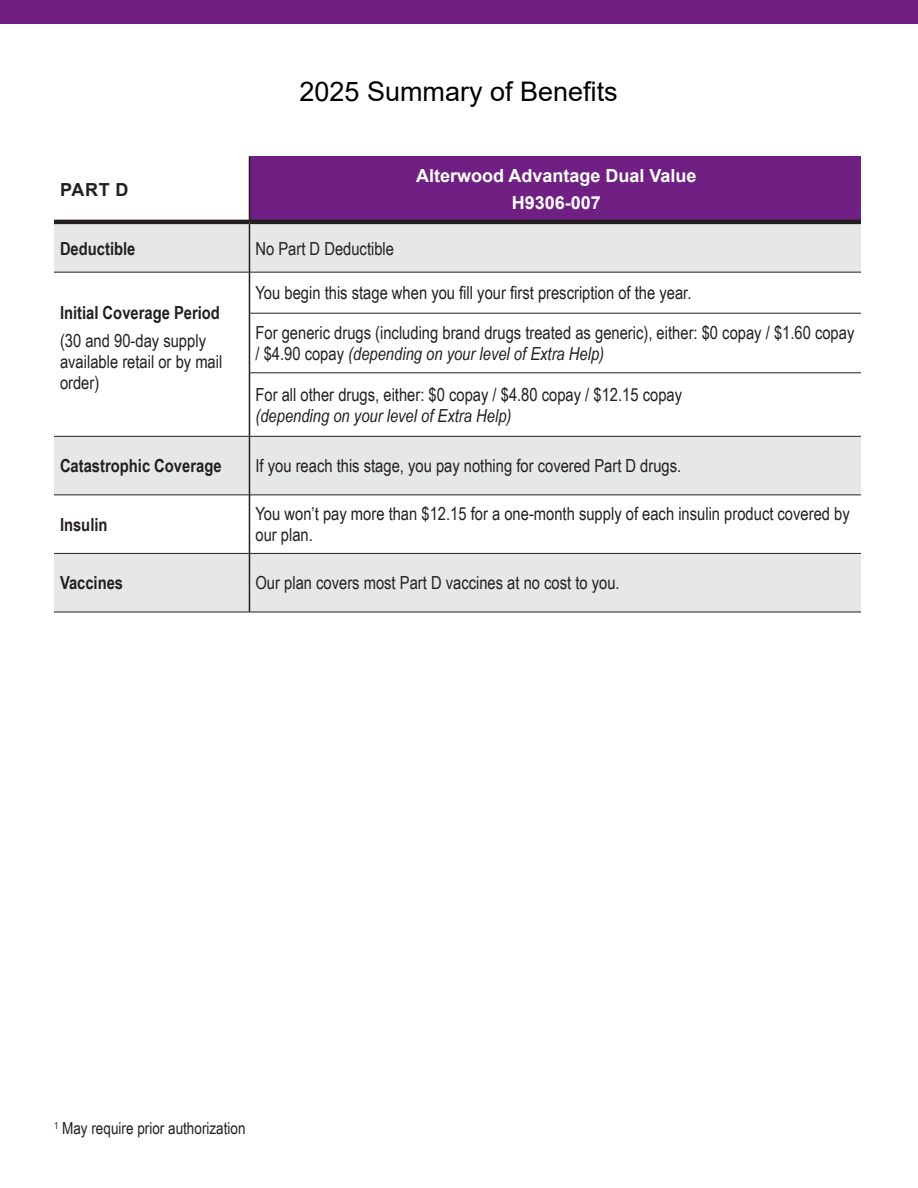
<style>
.page{position:relative;width:918px;height:1188px;background:#fff}
.page>*{position:absolute;margin:0;border:0;box-sizing:border-box;transform-origin:0 0}
.Header_Red_Book_18_24{font:27px "Arial";color:#000}
.t1{font:18px/21px "Arial Narrow";color:#231f20}
.t2{font:700 18px "Arial Narrow";color:#231f20}
.Body_Copy_Black_Book_12_18{font:700 18px/27px "Arial";color:#fff;text-align:center}
.t3{font:700 18px "Arial";color:#231f20}
.Body_Copy_Black_Book_12_18-2{font:16.5px "Arial Narrow";color:#231f20}
.s1{font-style:italic}
</style>
<div class="page">
<div style="left:0;top:0;width:918px;height:23px;background:#702082"></div>
<div style="left:249px;top:157px;width:614px;height:65px;background:#702082"></div>
<div style="left:54px;top:224px;width:807px;height:48px;background:#e6e7e9"></div>
<div style="left:54px;top:437px;width:807px;height:175px;background:#e6e7e9"></div>
<svg style="left:54px;top:496px;width:807px;height:57px"></svg>
<hr style="left:249px;top:224px;width:1px;height:48px;background:#231f20">
<hr style="left:249px;top:272px;width:1px;height:41px;background:#231f20">
<hr style="left:249px;top:313px;width:1px;height:60px;background:#231f20">
<hr style="left:249px;top:373px;width:1px;height:63px;background:#231f20">
<hr style="left:249px;top:437px;width:1px;height:58px;background:#231f20">
<hr style="left:249px;top:495px;width:1px;height:58px;background:#231f20">
<hr style="left:249px;top:554px;width:1px;height:58px;background:#231f20">
<hr style="left:54px;top:220px;width:195px;height:4px;background:#231f20">
<hr style="left:249px;top:220px;width:613px;height:4px;background:#231f20">
<hr style="left:54px;top:272px;width:195px;height:1px;background:#231f20">
<hr style="left:249px;top:272px;width:613px;height:1px;background:#231f20">
<hr style="left:250px;top:313px;width:612px;height:1px;background:#231f20">
<hr style="left:250px;top:373px;width:612px;height:1px;background:#231f20">
<hr style="left:54px;top:436px;width:195px;height:1px;background:#231f20">
<hr style="left:249px;top:436px;width:613px;height:1px;background:#231f20">
<hr style="left:54px;top:495px;width:195px;height:1px;background:#231f20">
<hr style="left:249px;top:495px;width:613px;height:1px;background:#231f20">
<hr style="left:54px;top:553px;width:195px;height:1px;background:#231f20">
<hr style="left:249px;top:553px;width:613px;height:1px;background:#231f20">
<hr style="left:54px;top:612px;width:195px;height:1px;background:#231f20">
<hr style="left:249px;top:612px;width:615px;height:1px;background:#231f20">
<hr style="left:249px;top:157px;width:1px;height:63px;background:#231f20">
<div style="left:861px;top:40px;width:17px;height:1109px;background:#fff"></div>
<p class="t3" style="left:60px;top:177px;width:70px">PART D</p>
<p class="Header_Red_Book_18_24" style="left:300px;top:73px;width:320px">2025 Summary of Benefits</p>
<p class="Body_Copy_Black_Book_12_18" style="left:416px;top:163px;width:282px">Alterwood Advantage Dual Value<br>H9306-007</p>
<p class="t2" style="left:60px;top:235px;width:77px">Deductible</p>
<p class="t1" style="left:255px;top:237px;width:140px">No Part D Deductible</p>
<p class="t2" style="left:60px;top:299px;width:161px">Initial Coverage Period</p>
<p class="t1" style="left:60px;top:329px;width:164px">(30 and 90-day supply available retail or by mail order)</p>
<p class="t1" style="left:255px;top:282px;width:438px">You begin this stage when you fill your first prescription of the year.</p>
<p class="t1" style="left:255px;top:322px;width:600px">For generic drugs (including brand drugs treated as generic), either: $0 copay / $1.60 copay / $4.90 copay <span class="s1">(depending on your level of Extra Help)</span></p>
<p class="t1" style="left:255px;top:383px;width:428px">For all other drugs, either: $0 copay / $4.80 copay / $12.15 copay <span class="s1">(depending on your level of Extra Help)</span></p>
<p class="t2" style="left:60px;top:452px;width:163px">Catastrophic Coverage</p>
<p class="t1" style="left:255px;top:455px;width:427px">If you reach this stage, you pay nothing for covered Part D drugs.</p>
<p class="t2" style="left:60px;top:511px;width:49px">Insulin</p>
<p class="t1" style="left:255px;top:503px;width:596px">You won’t pay more than $12.15 for a one-month supply of each insulin product covered by our plan.</p>
<p class="t2" style="left:60px;top:569px;width:65px">Vaccines</p>
<p class="t1" style="left:255px;top:572px;width:366px">Our plan covers most Part D vaccines at no cost to you.</p>
<p class="Body_Copy_Black_Book_12_18-2" style="left:54px;top:1116px;width:193px"><sup>1</sup> May require prior authorization</p>
</div>
